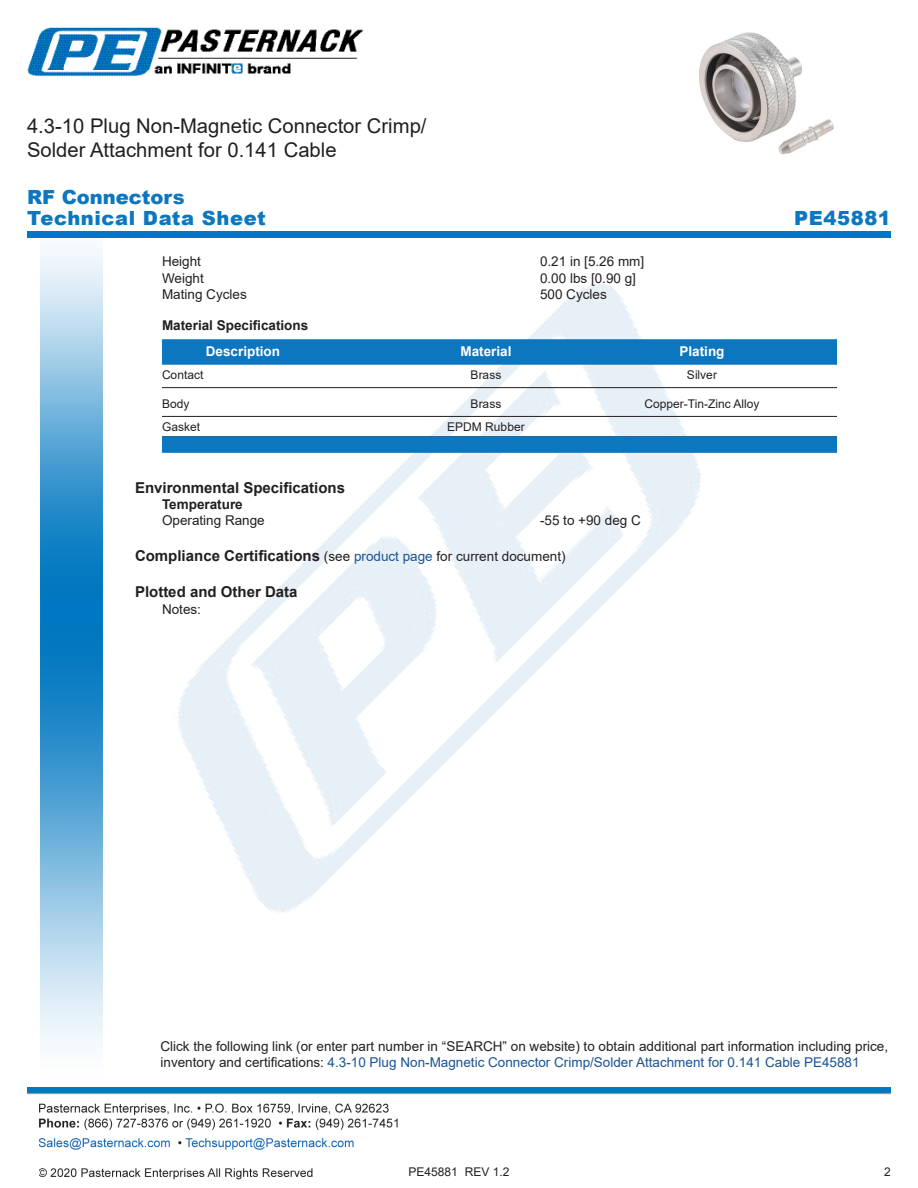
<style>
.page{position:relative;width:918px;height:1188px;background:#fff}
.page>*{position:absolute;margin:0;border:0;box-sizing:border-box;transform-origin:0 0}
.Web_Description_Para{font:20.25px/24.3px "Arial";color:#231f20}
.t1{font:900 19.5px "Arial";letter-spacing:.03em;color:#0c77be}
.t2{font:900 19.5px "Arial";color:#0c77be}
.Head1_for_Compliance{font:700 15px "Arial";color:#231f20}
.Head1{font:700 15px "Arial";color:#231f20}
.Description_and_PN_L{font:13.5px/16.2px "Arial";color:#231f20}
.Specs_Para{font:13.5px "Arial";color:#231f20}
.Table_Header_Connect{font:700 13.5px "Arial";color:#fff}
.Head2{font:700 13.5px "Arial";color:#231f20}
.Head2_after_Head1{font:700 13.5px "Arial";color:#231f20}
.Table_Body_Connector{font:12px "Arial";color:#231f20}
.s1{font-weight:400;font-size:13.5px}
.s2{font-weight:400;font-size:13.5px;color:#1a5392}
.s3{color:#1a5392}
</style>
<div class="page">
<img style="left:39px;top:1103px;width:359px;height:77px">
<img style="left:102px;top:248px;width:719px;height:722px">
<img style="left:40px;top:237px;width:62px;height:811px">
<img style="left:27px;top:1088px;width:864px;height:7px">
<div style="left:27px;top:231px;width:864px;height:6px;background:#0177c0"></div>
<img style="left:27px;top:27px;width:337px;height:50px">
<div style="left:162px;top:339px;width:675px;height:26px;background:#0c77be"></div>
<hr style="left:162px;top:387px;width:675px;height:1px;background:#231f20">
<hr style="left:162px;top:416px;width:675px;height:1px;background:#231f20">
<div style="left:162px;top:436px;width:675px;height:17px;background:#0c77be"></div>
<img style="left:699px;top:32px;width:135px;height:123px">
<h1 class="Web_Description_Para" style="left:27px;top:114px;width:401px">4.3-10 Plug Non-Magnetic Connector Crimp/<br>Solder Attachment for 0.141 Cable</h1>
<p class="t2" style="left:27px;top:183px;width:159px">RF Connectors</p>
<p class="t1" style="left:27px;top:204px;width:240px">Technical Data Sheet</p>
<p class="t1" style="left:794px;top:203px;width:98px">PE45881</p>
<p class="Specs_Para" style="left:162px;top:252px;width:41px">Height</p>
<p class="Specs_Para" style="left:540px;top:252px;width:106px">0.21 in [5.26 mm]</p>
<p class="Specs_Para" style="left:162px;top:268px;width:43px">Weight</p>
<p class="Specs_Para" style="left:540px;top:268px;width:98px">0.00 lbs [0.90 g]</p>
<p class="Specs_Para" style="left:162px;top:285px;width:86px">Mating Cycles</p>
<p class="Specs_Para" style="left:540px;top:285px;width:68px">500 Cycles</p>
<p class="Head2" style="left:162px;top:316px;width:148px">Material Specifications</p>
<p class="Table_Header_Connect" style="left:206px;top:342px;width:76px">Description</p>
<p class="Table_Header_Connect" style="left:460px;top:342px;width:53px">Material</p>
<p class="Table_Header_Connect" style="left:680px;top:342px;width:47px">Plating</p>
<p class="Table_Body_Connector" style="left:162px;top:367px;width:43px">Contact</p>
<p class="Table_Body_Connector" style="left:471px;top:367px;width:32px">Brass</p>
<p class="Table_Body_Connector" style="left:687px;top:367px;width:31px">Silver</p>
<p class="Table_Body_Connector" style="left:162px;top:395px;width:29px">Body</p>
<p class="Table_Body_Connector" style="left:471px;top:395px;width:32px">Brass</p>
<p class="Table_Body_Connector" style="left:645px;top:395px;width:116px">Copper-Tin-Zinc Alloy</p>
<p class="Table_Body_Connector" style="left:162px;top:418px;width:40px">Gasket</p>
<p class="Table_Body_Connector" style="left:447px;top:418px;width:79px">EPDM Rubber</p>
<p class="Head1" style="left:135px;top:477px;width:212px">Environmental Specifications</p>
<p class="Head2_after_Head1" style="left:162px;top:495px;width:82px">Temperature</p>
<p class="Specs_Para" style="left:162px;top:511px;width:104px">Operating Range</p>
<p class="Specs_Para" style="left:540px;top:511px;width:102px">-55 to +90 deg C</p>
<p class="Head1_for_Compliance" style="left:135px;top:546px;width:432px">Compliance Certifications <span class="s1">(see</span> <span class="s2">product page</span> <span class="s1">for current document)</span></p>
<p class="Head1_for_Compliance" style="left:135px;top:582px;width:164px">Plotted and Other Data</p>
<p class="Specs_Para" style="left:162px;top:600px;width:41px">Notes:</p>
<p class="Description_and_PN_L" style="left:160px;top:1038px;width:729px">Click the following link (or enter part number in “SEARCH” on website) to obtain additional part information including price, inventory and certifications: <span class="s3">4.3-10 Plug Non-Magnetic Connector Crimp/Solder Attachment for 0.141 Cable PE45881</span></p>
<p class="Table_Body_Connector" style="left:409px;top:1163px;width:102px">PE45881 REV 1.2</p>
<p class="Table_Body_Connector" style="left:884px;top:1163px;width:8px">2</p>
</div>
